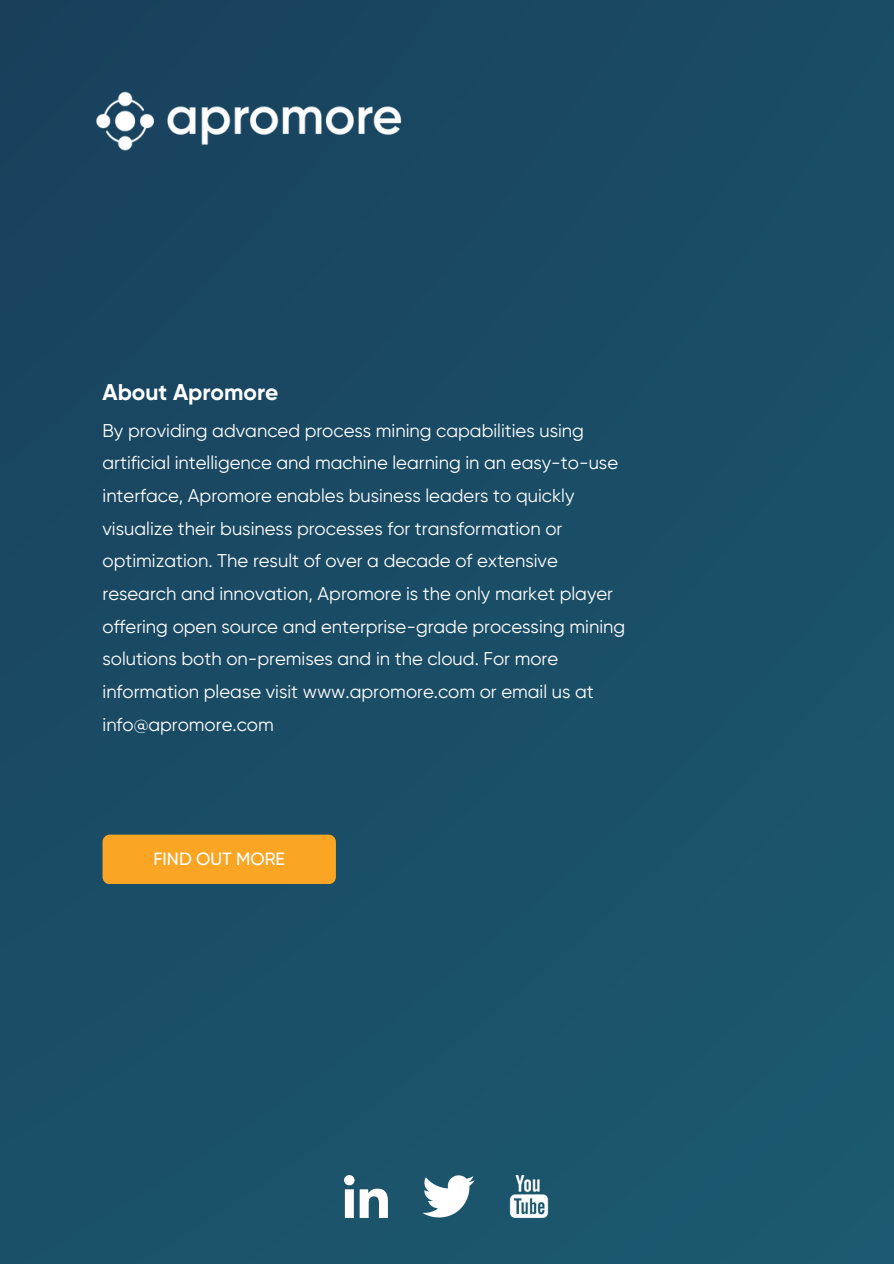
<style>
.page{position:relative;width:894px;height:1264px;background:#fff}
.page>*{position:absolute;margin:0;border:0;box-sizing:border-box;transform-origin:0 0}
.t1{font:700 22.8px "Gilroy";color:#fff}
.t2{font:18.45px/32.7px "Gilroy";color:#fff}
.t3{font:500 17.7px "Gilroy";color:#fff}
</style>
<div class="page">
<img style="left:0;top:0;width:893px;height:1263px">
<div style="left:102px;top:834px;width:234px;height:50px;background:#fba525;border-radius:7px"></div>
<img style="left:344px;top:1175px;width:43px;height:42px">
<img style="left:423px;top:1175px;width:51px;height:42px">
<img style="left:507px;top:1175px;width:43px;height:42px">
<img style="left:94px;top:89px;width:311px;height:63px">
<p class="t1" style="left:102px;top:379px;width:177px">About Apromore</p>
<p class="t2" style="left:102px;top:414px;width:524px">By providing advanced process mining capabilities using artificial intelligence and machine learning in an easy-to-use interface, Apromore enables business leaders to quickly visualize their business processes for transformation or optimization. The result of over a decade of extensive research and innovation, Apromore is the only market player offering open source and enterprise-grade processing mining solutions both on-premises and in the cloud. For more information please visit www.apromore.com or email us at info@apromore.com</p>
<p class="t3" style="left:153px;top:848px;width:133px">FIND OUT MORE</p>
</div>
